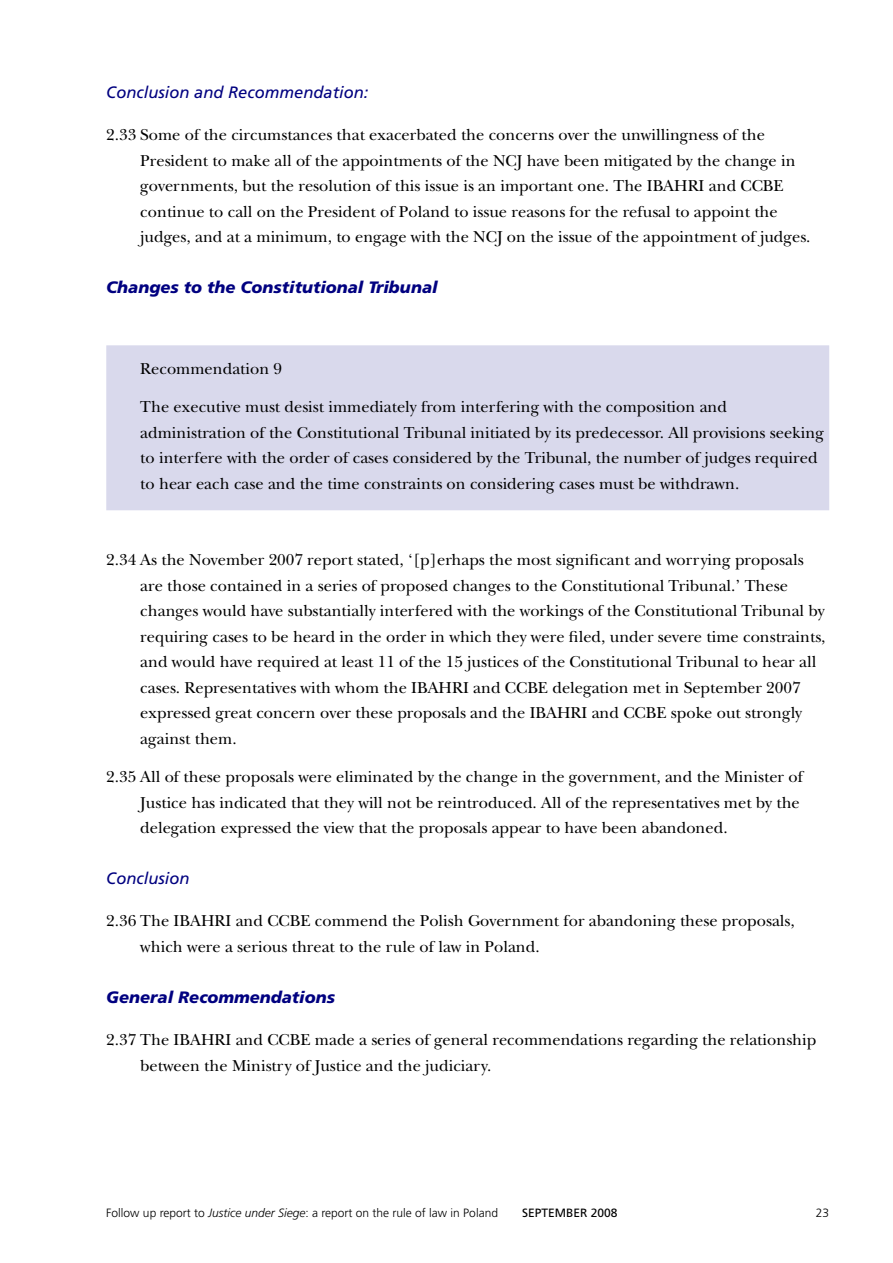
<style>
.page{position:relative;width:893px;height:1263px;background:#fff}
.page>*{position:absolute;margin:0;border:0;box-sizing:border-box;transform-origin:0 0}
.t1{font:16.5px/25.5px "New Baskerville";color:#000}
.t2{font:italic 900 16.5px "Frutiger";color:#000080}
.t3{font:italic 16.5px "Frutiger";color:#000080}
.t4{font:300 12px "Frutiger";color:#000}
.t5{font:12px "Frutiger";color:#000}
.s1{font-style:italic}
</style>
<div class="page">
<div style="left:107px;top:346px;width:721px;height:163px;background:#d9d9ec"></div>
<div style="left:106px;top:345px;width:723px;height:165px;border:2px solid #d9d9ec"></div>
<p class="t3" style="left:106px;top:83px;width:264px">Conclusion and Recommendation:</p>
<p class="t1" style="left:140px;top:122px;width:672px;text-indent:-34px">2.33 Some of the circumstances that exacerbated the concerns over the unwillingness of the President to make all of the appointments of the NCJ have been mitigated by the change in governments, but the resolution of this issue is an important one. The IBAHRI and CCBE continue to call on the President of Poland to issue reasons for the refusal to appoint the judges, and at a minimum, to engage with the NCJ on the issue of the appointment of judges.</p>
<p class="t2" style="left:106px;top:278px;width:333px">Changes to the Constitutional Tribunal</p>
<p class="t1" style="left:140px;top:356px;width:143px">Recommendation 9</p>
<p class="t1" style="left:140px;top:394px;width:685px">The executive must desist immediately from interfering with the composition and administration of the Constitutional Tribunal initiated by its predecessor. All provisions seeking to interfere with the order of cases considered by the Tribunal, the number of judges required to hear each case and the time constraints on considering cases must be withdrawn.</p>
<p class="t1" style="left:140px;top:547px;width:687px;text-indent:-34px">2.34 As the November 2007 report stated, ‘[p]erhaps the most significant and worrying proposals are those contained in a series of proposed changes to the Constitutional Tribunal.’ These changes would have substantially interfered with the workings of the Constitutional Tribunal by requiring cases to be heard in the order in which they were filed, under severe time constraints, and would have required at least 11 of the 1 5 justices of the Constitutional Tribunal to hear all cases. Representatives with whom the IBAHRI and CCBE delegation met in September 2007 expressed great concern over these proposals and the IBAHRI and CCBE spoke out strongly against them.</p>
<p class="t1" style="left:140px;top:764px;width:664px;text-indent:-34px">2.35 All of these proposals were eliminated by the change in the government, and the Minister of<br>Justice has indicated that they will not be reintroduced. All of the representatives met by the delegation expressed the view that the proposals appear to have been abandoned.</p>
<p class="t3" style="left:106px;top:868px;width:85px">Conclusion</p>
<p class="t1" style="left:140px;top:908px;width:656px;text-indent:-34px">2.36 The IBAHRI and CCBE commend the Polish Government for abandoning these proposals, which were a serious threat to the rule of law in Poland.</p>
<p class="t2" style="left:106px;top:987px;width:230px">General Recommendations</p>
<p class="t1" style="left:140px;top:1027px;width:678px;text-indent:-34px">2.37 The IBAHRI and CCBE made a series of general recommendations regarding the relationship between the Ministry of Justice and the judiciary.</p>
<p class="t4" style="left:106px;top:1206px;width:393px">Follow up report to <span class="s1">Justice under Siege</span>: a report on the rule of law in Poland</p>
<p class="t5" style="left:522px;top:1206px;width:97px">SEPTEMBER 2008</p>
<p class="t4" style="left:816px;top:1206px;width:15px">23</p>
</div>
